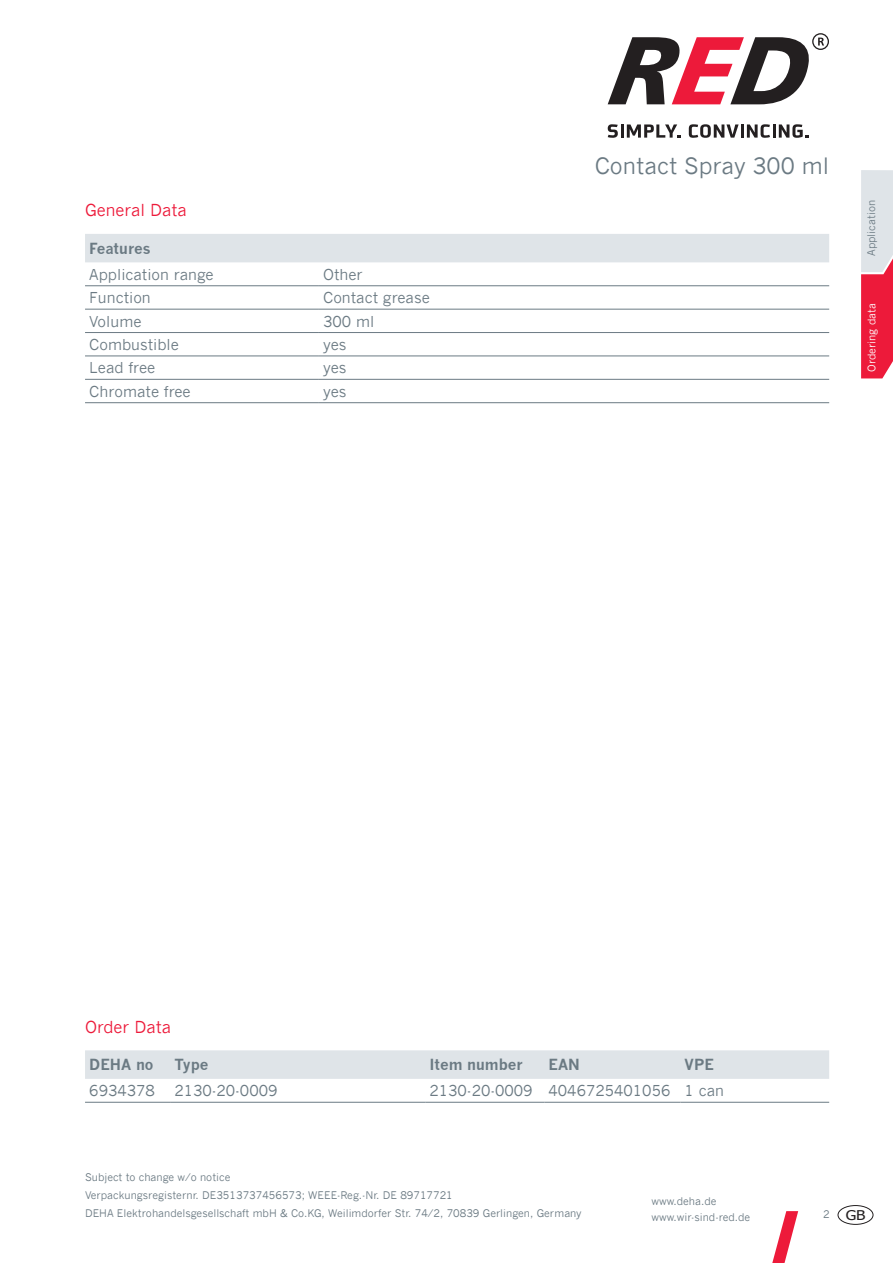
<style>
.page{position:relative;width:893px;height:1263px;background:#fff}
.page>*{position:absolute;margin:0;border:0;box-sizing:border-box;transform-origin:0 0}
.t1{font:22.5px "News Gothic";color:#6b7a83}
.t2{font:16.5px "News Gothic";color:#ed1a3a}
.t3{font:15px "News Gothic";color:#6b7a83}
.t4{font:700 15px "News Gothic";color:#6b7a83}
.t5{font:13.5px "Tahoma";color:#231f20;scale:1.17 1}
.t6{font:10.5px/18px "News Gothic";color:#6b7a83}
.t7{font:10.5px "News Gothic";color:#fff}
.s1{font-family:"News Gothic";font-size:10.5px;color:#6b7a83}
</style>
<div class="page">
<svg style="left:608px;top:33px;width:221px;height:71px"></svg>
<svg style="left:608px;top:124px;width:10px;height:14px"></svg>
<hr style="left:620px;top:124px;width:3px;height:14px;background:#231f20">
<svg style="left:627px;top:124px;width:54px;height:14px"></svg>
<svg style="left:689px;top:124px;width:50px;height:14px"></svg>
<hr style="left:741px;top:124px;width:3px;height:14px;background:#231f20">
<svg style="left:747px;top:124px;width:23px;height:14px"></svg>
<hr style="left:772px;top:124px;width:3px;height:14px;background:#231f20">
<svg style="left:779px;top:124px;width:30px;height:14px"></svg>
<svg style="left:861px;top:170px;width:32px;height:208px;background:#e68092"></svg>
<svg style="left:772px;top:1211px;width:26px;height:52px"></svg>
<div style="left:838px;top:1205px;width:35px;height:19px;border:1px solid #231f20;border-radius:50%"></div>
<div style="left:85px;top:1050px;width:744px;height:29px;background:#dfe4e8"></div>
<hr style="left:85px;top:1102px;width:85px;height:1px;background:#6b7a83">
<hr style="left:170px;top:1102px;width:255px;height:1px;background:#6b7a83">
<hr style="left:425px;top:1102px;width:119px;height:1px;background:#6b7a83">
<hr style="left:544px;top:1102px;width:136px;height:1px;background:#6b7a83">
<hr style="left:680px;top:1102px;width:149px;height:1px;background:#6b7a83">
<div style="left:85px;top:234px;width:744px;height:28px;background:#dfe4e8"></div>
<hr style="left:85px;top:402px;width:234px;height:1px;background:#6b7a83">
<hr style="left:319px;top:402px;width:510px;height:1px;background:#6b7a83">
<hr style="left:85px;top:379px;width:234px;height:1px;background:#6b7a83">
<hr style="left:319px;top:379px;width:510px;height:1px;background:#6b7a83">
<hr style="left:85px;top:356px;width:234px;height:1px;background:#6b7a83">
<hr style="left:319px;top:356px;width:510px;height:1px;background:#6b7a83">
<hr style="left:85px;top:332px;width:234px;height:1px;background:#6b7a83">
<hr style="left:319px;top:332px;width:510px;height:1px;background:#6b7a83">
<hr style="left:85px;top:309px;width:234px;height:1px;background:#6b7a83">
<hr style="left:319px;top:309px;width:510px;height:1px;background:#6b7a83">
<hr style="left:85px;top:285px;width:234px;height:1px;background:#6b7a83">
<hr style="left:319px;top:285px;width:510px;height:1px;background:#6b7a83">
<h2 class="t2" style="left:85px;top:200px;width:103px">General Data</h2>
<h3 class="t4" style="left:89px;top:239px;width:63px">Features</h3>
<h3 class="t3" style="left:89px;top:265px;width:126px">Application range</h3>
<h3 class="t3" style="left:323px;top:265px;width:41px">Other</h3>
<h3 class="t3" style="left:89px;top:289px;width:63px">Function</h3>
<h3 class="t3" style="left:323px;top:289px;width:108px">Contact grease</h3>
<h3 class="t3" style="left:89px;top:312px;width:54px">Volume</h3>
<h3 class="t3" style="left:323px;top:312px;width:53px">300 ml</h3>
<h3 class="t3" style="left:89px;top:336px;width:91px">Combustible</h3>
<h3 class="t3" style="left:323px;top:336px;width:25px">yes</h3>
<h3 class="t3" style="left:89px;top:359px;width:67px">Lead free</h3>
<h3 class="t3" style="left:323px;top:359px;width:25px">yes</h3>
<h3 class="t3" style="left:89px;top:382px;width:103px">Chromate free</h3>
<h3 class="t3" style="left:323px;top:382px;width:25px">yes</h3>
<h1 class="t1" style="left:595px;top:152px;width:236px">Contact Spray 300 ml</h1>
<p class="t6" style="left:862px;top:256px;width:57px;rotate:-90deg">Application</p>
<p class="t7" style="left:865px;top:372px;width:70px;rotate:-90deg">Ordering data</p>
<h2 class="t2" style="left:85px;top:1017px;width:87px">Order Data</h2>
<h3 class="t4" style="left:89px;top:1055px;width:66px">DEHA no</h3>
<h3 class="t4" style="left:174px;top:1055px;width:36px">Type</h3>
<h3 class="t4" style="left:429px;top:1055px;width:95px">Item number</h3>
<h3 class="t4" style="left:549px;top:1055px;width:33px">EAN</h3>
<h3 class="t4" style="left:685px;top:1055px;width:31px">VPE</h3>
<h3 class="t3" style="left:89px;top:1082px;width:67px">6934378</h3>
<h3 class="t3" style="left:174px;top:1082px;width:105px">2130-20-0009</h3>
<h3 class="t3" style="left:429px;top:1082px;width:296px">2130-20-0009 4046725401056 1 can</h3>
<p class="t6" style="left:85px;top:1168px;width:498px">Subject to change w/o notice<br>Verpackungsregisternr. DE3513737456573; WEEE-Reg.-Nr. DE 89717721<br>DEHA Elektrohandelsgesellschaft mbH &amp; Co.KG, Weilimdorfer Str. 74/2, 70839 Gerlingen, Germany</p>
<p class="t6" style="left:651px;top:1192px;width:100px;line-height:16.5px">www.deha.de www.wir-sind-red.de</p>
<p class="t5" style="left:823px;top:1206px;width:38px"><span class="s1">2</span> GB</p>
</div>
